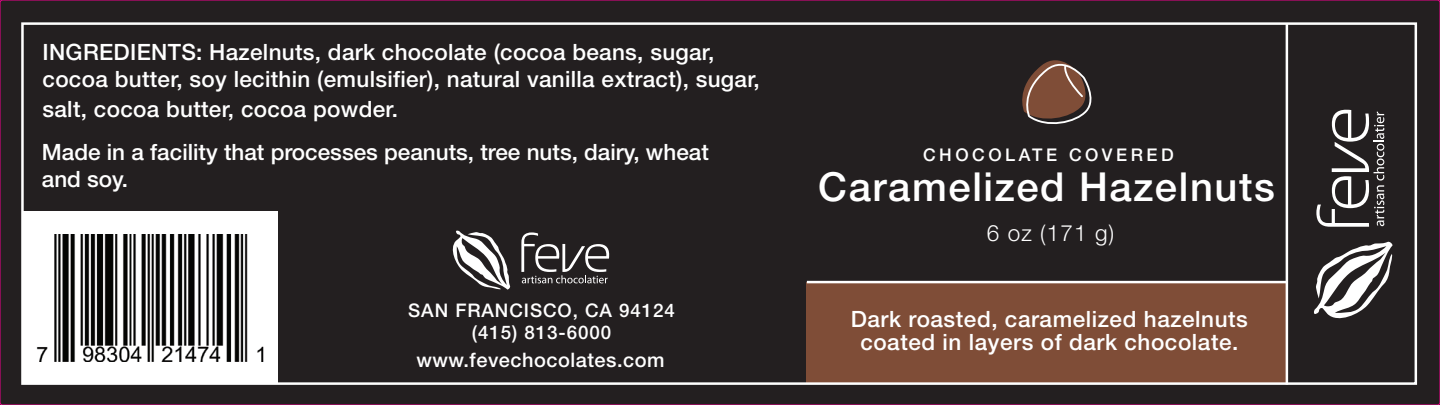
<style>
.page{position:relative;width:1440px;height:405px;background:#231f20}
.page>*{position:absolute;margin:0;border:0;box-sizing:border-box;transform-origin:0 0}
.t1{font:500 40px "Helvetica Neue";letter-spacing:.04em;color:#fff}
.t2{font:500 22.5px/22.5px "Helvetica Neue";letter-spacing:.015em;color:#fff}
.t3{font:300 22.5px "Helvetica Neue";color:#fff}
.t4{font:500 20px "Helvetica Neue";letter-spacing:.025em;color:#fff}
.t5{font:500 18.75px/22px "Helvetica Neue";letter-spacing:.05em;color:#fff;text-align:center}
.t6{font:500 17.5px "Helvetica Neue";letter-spacing:.2em;color:#fff}
</style>
<div class="page">
<div style="left:807px;top:282px;width:481px;height:101px;background:#7f4d37"></div>
<div style="left:23px;top:211px;width:254px;height:172px;background:#fff"></div>
<div style="left:21px;top:22px;width:1396px;height:363px;border:2px solid #fff"></div>
<hr style="left:807px;top:281px;width:479px;height:2px;background:#fff">
<hr style="left:1286px;top:23px;width:2px;height:362px;background:#fff">
<svg style="left:1314px;top:241px;width:79px;height:78px"></svg>
<svg style="left:1316px;top:109px;width:68px;height:118px"></svg>
<svg style="left:1022px;top:60px;width:70px;height:64px"></svg>
<svg style="left:452px;top:230px;width:59px;height:60px"></svg>
<svg style="left:521px;top:232px;width:89px;height:51px"></svg>
<img style="left:37px;top:234px;width:227px;height:128px">
<p class="t2" style="left:43px;top:38px;width:719px;line-height:27.5px">INGREDIENTS: Hazelnuts, dark chocolate (cocoa beans, sugar, cocoa butter, soy lecithin (emulsifier), natural vanilla extract), sugar,</p>
<p class="t2" style="left:42px;top:88px;width:668px;line-height:42.2px">salt, cocoa butter, cocoa powder.<br>Made in a facility that processes peanuts, tree nuts, dairy, wheat</p>
<p class="t2" style="left:42px;top:168px;width:88px">and soy.</p>
<p class="t5" style="left:408px;top:300px;width:268px">SAN FRANCISCO, CA 94124 (415) 813-6000</p>
<p class="t4" style="left:416px;top:348px;width:250px">www.fevechocolates.com</p>
<p class="t6" style="left:923px;top:144px;width:252px">CHOCOLATE COVERED</p>
<h1 class="t1" style="left:818px;top:163px;width:458px">Caramelized Hazelnuts</h1>
<p class="t3" style="left:987px;top:219px;width:129px">6 oz (171 g)</p>
<p class="t2" style="left:851px;top:308px;width:399px;text-align:center">Dark roasted, caramelized hazelnuts coated in layers of dark chocolate.</p>
</div>
